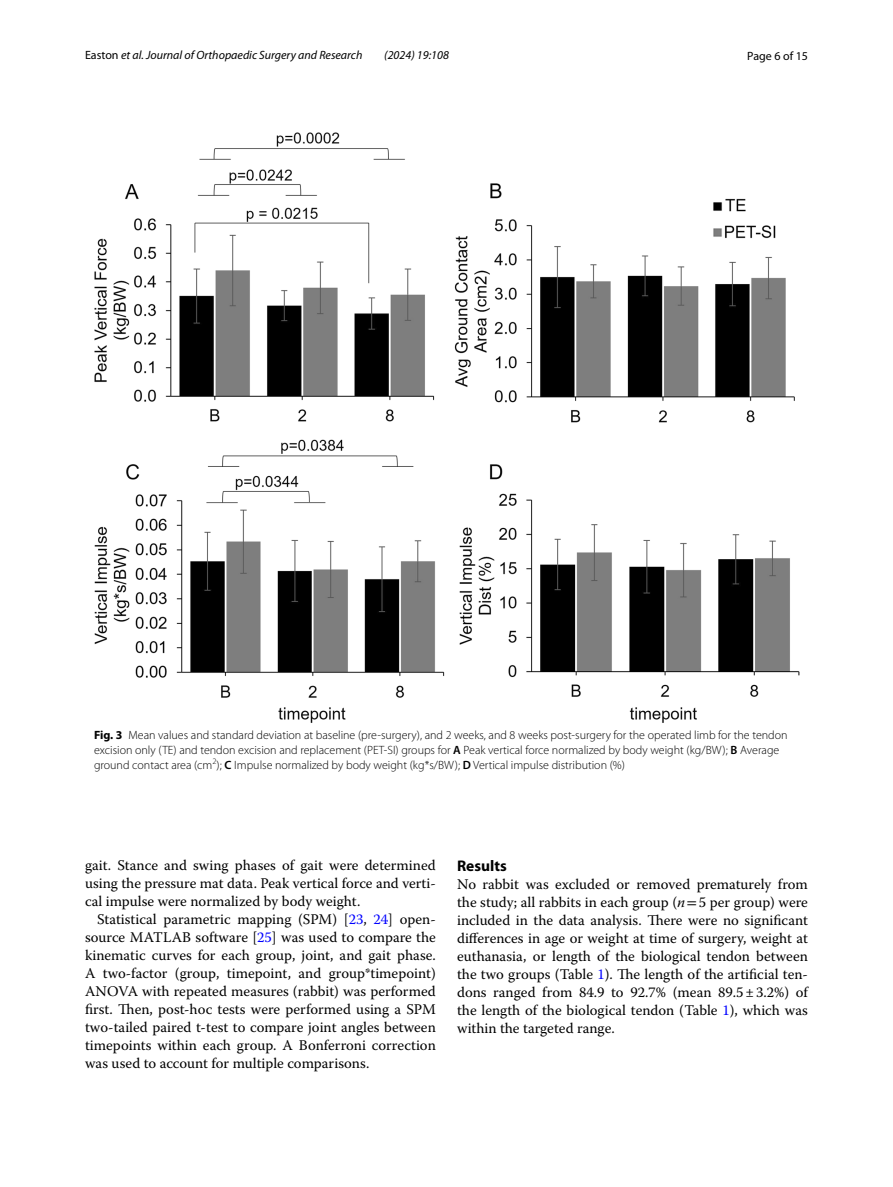
<style>
.page{position:relative;width:893px;height:1187px;background:#fff}
.page>*{position:absolute;margin:0;border:0;box-sizing:border-box;transform-origin:0 0}
.t1{font:700 15.45px "Myriad Pro";color:#000}
.t2{font:14.7px/18px "Warnock Pro";color:#000;text-align:justify}
.t3{font:300 12px/15px "Myriad Pro";color:#000}
.t4{font:italic 12px "Myriad Pro";color:#000}
.t5{font:12px "Myriad Pro";color:#000}
.s1{font-style:normal}
.s2{font-weight:700}
.s3{font-weight:600}
.s4{color:#00f}
.s5{font-style:italic}
.s6{font-family:"STIX"}
</style>
<div class="page">
<img style="left:94px;top:133px;width:705px;height:590px">
<p class="t4" style="left:85px;top:48px;width:279px"><span class="s1">Easton</span> et al. Journal of Orthopaedic Surgery and Research</p>
<p class="t4" style="left:384px;top:48px;width:66px">(2024) 19:108</p>
<p class="t5" style="left:747px;top:48px;width:62px">Page 6 of 15</p>
<p class="t3" style="left:94px;top:727px;width:695px"><span class="s2">Fig. 3</span> Mean values and standard deviation at baseline (pre-surgery), and 2 weeks, and 8 weeks post-surgery for the operated limb for the tendon excision only (TE) and tendon excision and replacement (PET-SI) groups for <span class="s3">A</span> Peak vertical force normalized by body weight (kg/BW); <span class="s3">B</span> Average ground contact area (cm<sup>2</sup>); <span class="s3">C</span> Impulse normalized by body weight (kg*s/BW); <span class="s3">D</span> Vertical impulse distribution (%)</p>
<p class="t2" style="left:85px;top:856px;width:352px">gait. Stance and swing phases of gait were determined using the pressure mat data. Peak vertical force and verti&shy;cal impulse were normalized by body weight.</p>
<p class="t2" style="left:85px;top:910px;width:352px;text-indent:12px">Statistical parametric mapping (SPM) [<span class="s4">23</span>, <span class="s4">24</span>] open&shy;source MATLAB software [<span class="s4">25</span>] was used to compare the kinematic curves for each group, joint, and gait phase.<br>A two-factor (group, timepoint, and group*timepoint)<br>ANOVA with repeated measures (rabbit) was performed first. Then, post-hoc tests were performed using a SPM two-tailed paired t-test to compare joint angles between timepoints within each group. A Bonferroni correction was used to account for multiple comparisons.</p>
<p class="t1" style="left:457px;top:855px;width:51px">Results</p>
<p class="t2" style="left:457px;top:874px;width:352px">No rabbit was excluded or removed prematurely from the study; all rabbits in each group (<span class="s5">n</span><span class="s6">=</span>5 per group) were included in the data analysis. There were no significant differences in age or weight at time of surgery, weight at euthanasia, or length of the biological tendon between the two groups (Table <span class="s4">1</span>). The length of the artificial ten&shy;dons ranged from 84.9 to 92.7% (mean 89.5±3.2%) of the length of the biological tendon (Table <span class="s4">1</span>), which was within the targeted range.</p>
</div>
